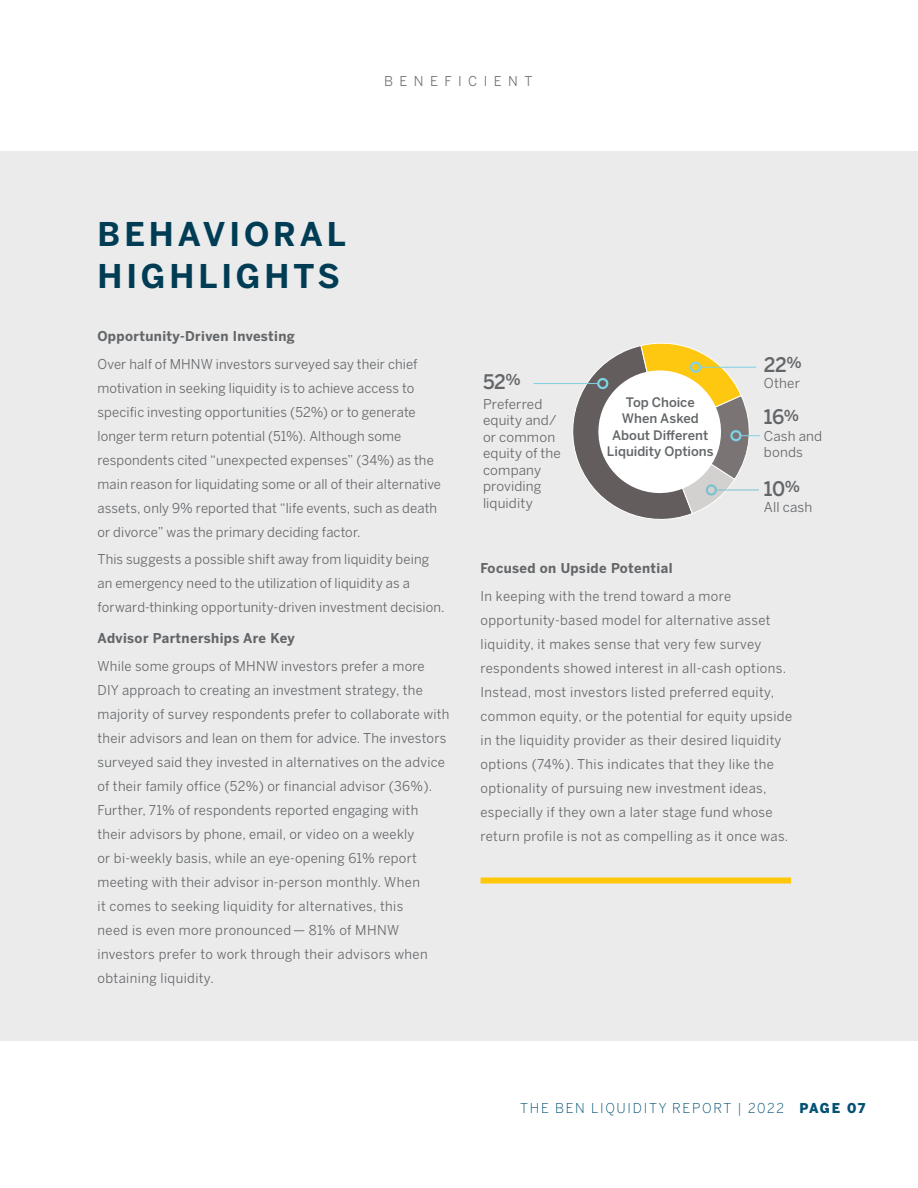
<style>
.page{position:relative;width:918px;height:1188px;background:#fff}
.page>*{position:absolute;margin:0;border:0;box-sizing:border-box;transform-origin:0 0}
.t1{font:700 32.4px "Benton Sans";letter-spacing:.12em;color:#003d55}
.BODY_COPY{font:500 19.95px "Benton Sans";letter-spacing:-.025em;color:#636668}
.BODY_COPY-2{font:13.5px/24px "Benton Sans";letter-spacing:.02em;color:#636668}
.t2{font:700 13.5px "Benton Sans";letter-spacing:.03em;color:#636668}
.t3{font:300 13.5px "Benton Sans";letter-spacing:.13em;color:#045074}
.t4{font:13.5px "Benton Sans";letter-spacing:.49em;color:#707173}
.t5{font:500 13.05px/16.5px "Benton Sans";color:#636668;text-align:center}
.s1{font-weight:900}
</style>
<div class="page">
<div style="left:0;top:151px;width:918px;height:890px;background:#ebebec"></div>
<div style="left:481px;top:878px;width:310px;height:6px;background:#ffc709"></div>
<hr style="left:534px;top:383px;width:64px;height:1px;background:#80d1e4">
<svg style="left:573px;top:343px;width:187px;height:177px"></svg>
<div style="left:730px;top:430px;width:12px;height:11px;border:2px solid #80d1e4;border-radius:50%"></div>
<hr style="left:716px;top:490px;width:43px;height:1px;background:#7dc0cf">
<div style="left:706px;top:484px;width:11px;height:12px;border:2px solid #7dc0cf;border-radius:50%"></div>
<p class="t4" style="left:384px;top:73px;width:150px">BENEFICIENT</p>
<p class="t1" style="left:98px;top:214px;width:250px">BEHAVIORAL</p>
<p class="t1" style="left:98px;top:256px;width:244px">HIGHLIGHTS</p>
<p class="t2" style="left:98px;top:328px;width:199px">Opportunity-Driven Investing</p>
<p class="BODY_COPY-2" style="left:98px;top:352px;width:345px">Over half of MHNW investors surveyed say their chief motivation in seeking liquidity is to achieve access to specific investing opportunities (52%) or to generate longer term return potential (51%). Although some respondents cited “unexpected expenses” (34%) as the main reason for liquidating some or all of their alternative assets, only 9% reported that “life events, such as death or divorce” was the primary deciding factor.</p>
<p class="BODY_COPY-2" style="left:98px;top:547px;width:349px">This suggests a possible shift away from liquidity being an emergency need to the utilization of liquidity as a forward-thinking opportunity-driven investment decision.</p>
<p class="t2" style="left:98px;top:629px;width:199px">Advisor Partnerships Are Key</p>
<p class="BODY_COPY-2" style="left:98px;top:654px;width:354px">While some groups of MHNW investors prefer a more DIY approach to creating an investment strategy, the majority of survey respondents prefer to collaborate with their advisors and lean on them for advice. The investors surveyed said they invested in alternatives on the advice of their family office (52%) or financial advisor (36%).<br>Further, 71% of respondents reported engaging with their advisors by phone, email, or video on a weekly<br>or bi-weekly basis, while an eye-opening 61% report meeting with their advisor in-person monthly. When<br>it comes to seeking liquidity for alternatives, this<br>need is even more pronounced — 81% of MHNW investors prefer to work through their advisors when obtaining liquidity.</p>
<p class="BODY_COPY" style="left:483px;top:369px;width:39px">52<sup>%</sup></p>
<p class="BODY_COPY-2" style="left:483px;top:396px;width:79px;line-height:16.5px">Preferred equity and/ or common equity of the company providing liquidity</p>
<p class="t5" style="left:607px;top:394px;width:108px">Top Choice<br>When Asked<br>About Different<br>Liquidity Options</p>
<p class="BODY_COPY" style="left:764px;top:352px;width:39px">22<sup>%</sup></p>
<p class="BODY_COPY-2" style="left:764px;top:371px;width:38px">Other</p>
<p class="BODY_COPY" style="left:764px;top:405px;width:37px">16<sup>%</sup></p>
<p class="BODY_COPY-2" style="left:764px;top:428px;width:60px;line-height:16.5px">Cash and bonds</p>
<p class="BODY_COPY" style="left:764px;top:476px;width:38px">10<sup>%</sup></p>
<p class="BODY_COPY-2" style="left:764px;top:495px;width:50px">All cash</p>
<p class="t2" style="left:481px;top:560px;width:194px">Focused on Upside Potential</p>
<p class="BODY_COPY-2" style="left:481px;top:584px;width:313px">In keeping with the trend toward a more opportunity-based model for alternative asset liquidity, it makes sense that very few survey respondents showed interest in all-cash options.<br>Instead, most investors listed preferred equity, common equity, or the potential for equity upside in the liquidity provider as their desired liquidity options (74%). This indicates that they like the optionality of pursuing new investment ideas, especially if they own a later stage fund whose return profile is not as compelling as it once was.</p>
<p class="t3" style="left:520px;top:1100px;width:346px">THE BEN LIQUIDITY REPORT | 2022 <span class="s1">PAGE 07</span></p>
</div>
